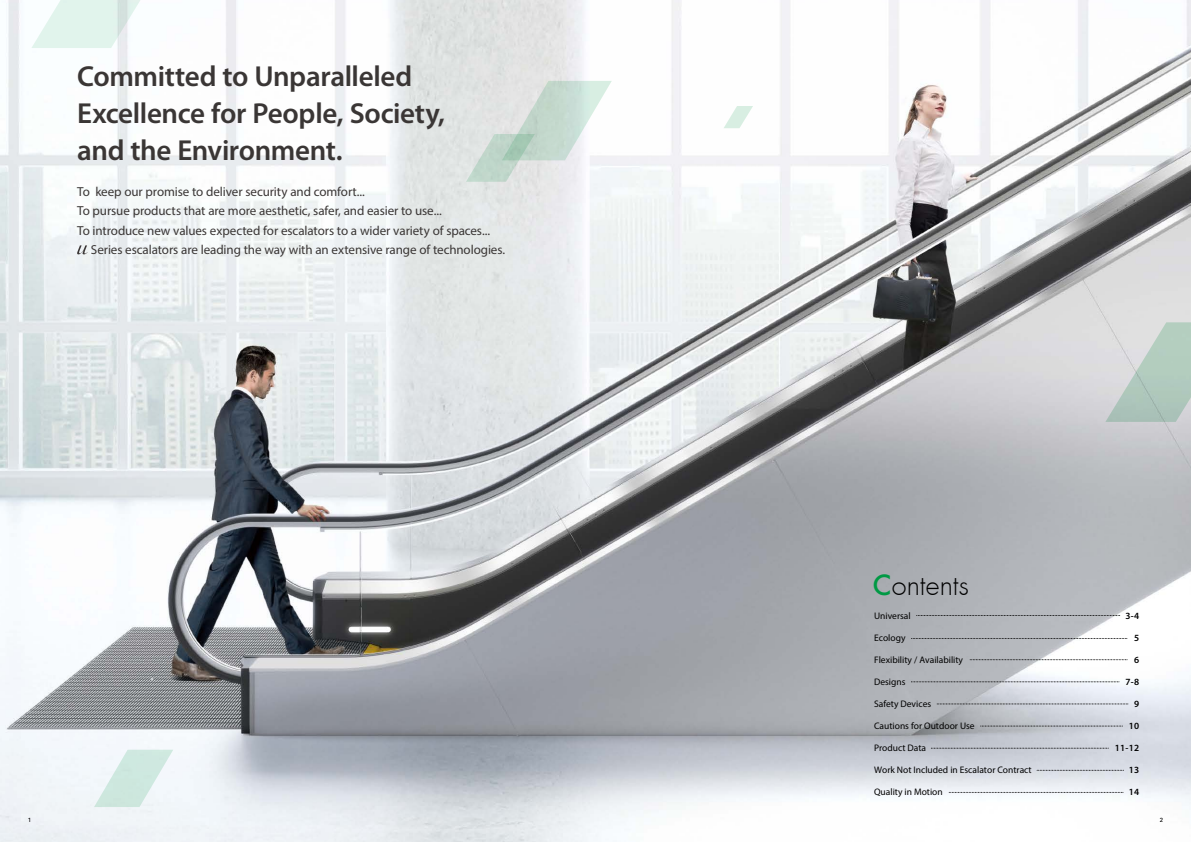
<style>
.page{position:relative;width:1191px;height:842px;background:#fff}
.page>*{position:absolute;margin:0;border:0;box-sizing:border-box;transform-origin:0 0}
.t1{font:600 29px/37.3px "Myriad Pro";letter-spacing:-.01em;color:#3a3635}
.t2{font:300 27px "Futura";letter-spacing:.005em;color:#000}
.t3{font:13px "Myriad Pro";letter-spacing:-.005em;color:#3a3635}
.t4{font:9.5px "Myriad Pro";color:#000}
.t5{font:600 9.5px "Myriad Pro";letter-spacing:.03em;color:#000}
.t6{font:6px "Univers";color:#000}
.s1{font-weight:500;color:#094}
</style>
<div class="page">
<img style="left:0;top:0;width:1191px;height:842px">
<svg style="left:466px;top:81px;width:146px;height:101px"></svg>
<svg style="left:94px;top:750px;width:79px;height:57px"></svg>
<svg style="left:723px;top:106px;width:30px;height:22px"></svg>
<svg style="left:916px;top:615px;width:204px;height:1px"></svg>
<svg style="left:911px;top:638px;width:217px;height:1px"></svg>
<svg style="left:970px;top:659px;width:158px;height:1px"></svg>
<svg style="left:911px;top:681px;width:208px;height:1px"></svg>
<svg style="left:937px;top:704px;width:191px;height:1px"></svg>
<svg style="left:931px;top:748px;width:178px;height:1px"></svg>
<svg style="left:1037px;top:770px;width:86px;height:1px"></svg>
<svg style="left:949px;top:792px;width:175px;height:1px"></svg>
<svg style="left:980px;top:726px;width:142px;height:1px"></svg>
<svg style="left:31px;top:0;width:115px;height:48px"></svg>
<svg style="left:1105px;top:322px;width:86px;height:100px;background:#c0d0c9"></svg>
<svg style="left:77px;top:245px;width:11px;height:9px"></svg>
<p class="t1" style="left:77px;top:58px;width:369px">Committed to Unparalleled<br>Excellence for People, Society, and the Environment.</p>
<p class="t3" style="left:77px;top:183px;width:289px">To keep our promise to deliver security and comfort...</p>
<p class="t3" style="left:77px;top:203px;width:366px">To pursue products that are more aesthetic, safer, and easier to use...</p>
<p class="t3" style="left:77px;top:222px;width:414px">To introduce new values expected for escalators to a wider variety of spaces...</p>
<p class="t3" style="left:91px;top:242px;width:416px">Series escalators are leading the way with an extensive range of technologies.</p>
<p class="t2" style="left:872px;top:568px;width:98px"><span class="s1">C</span>ontents</p>
<p class="t4" style="left:874px;top:610px;width:38px">Universal</p>
<p class="t4" style="left:874px;top:632px;width:33px">Ecology</p>
<p class="t4" style="left:874px;top:654px;width:90px">Flexibility / Availability</p>
<p class="t4" style="left:874px;top:676px;width:33px">Designs</p>
<p class="t4" style="left:874px;top:698px;width:59px">Safety Devices</p>
<p class="t4" style="left:874px;top:720px;width:102px">Cautions for Outdoor Use</p>
<p class="t4" style="left:874px;top:742px;width:54px">Product Data</p>
<p class="t4" style="left:874px;top:764px;width:159px">Work Not Included in Escalator Contract</p>
<p class="t4" style="left:874px;top:786px;width:70px">Quality in Motion</p>
<p class="t5" style="left:1125px;top:610px;width:15px">3-4</p>
<p class="t5" style="left:1134px;top:632px;width:7px">5</p>
<p class="t5" style="left:1134px;top:654px;width:7px">6</p>
<p class="t5" style="left:1125px;top:676px;width:15px">7-8</p>
<p class="t5" style="left:1134px;top:698px;width:7px">9</p>
<p class="t5" style="left:1128px;top:720px;width:12px">10</p>
<p class="t5" style="left:1114px;top:742px;width:26px">11-12</p>
<p class="t5" style="left:1128px;top:764px;width:12px">13</p>
<p class="t5" style="left:1128px;top:786px;width:12px">14</p>
<p class="t6" style="left:28px;top:816px;width:5px">1</p>
<p class="t6" style="left:1159px;top:816px;width:5px">2</p>
</div>
